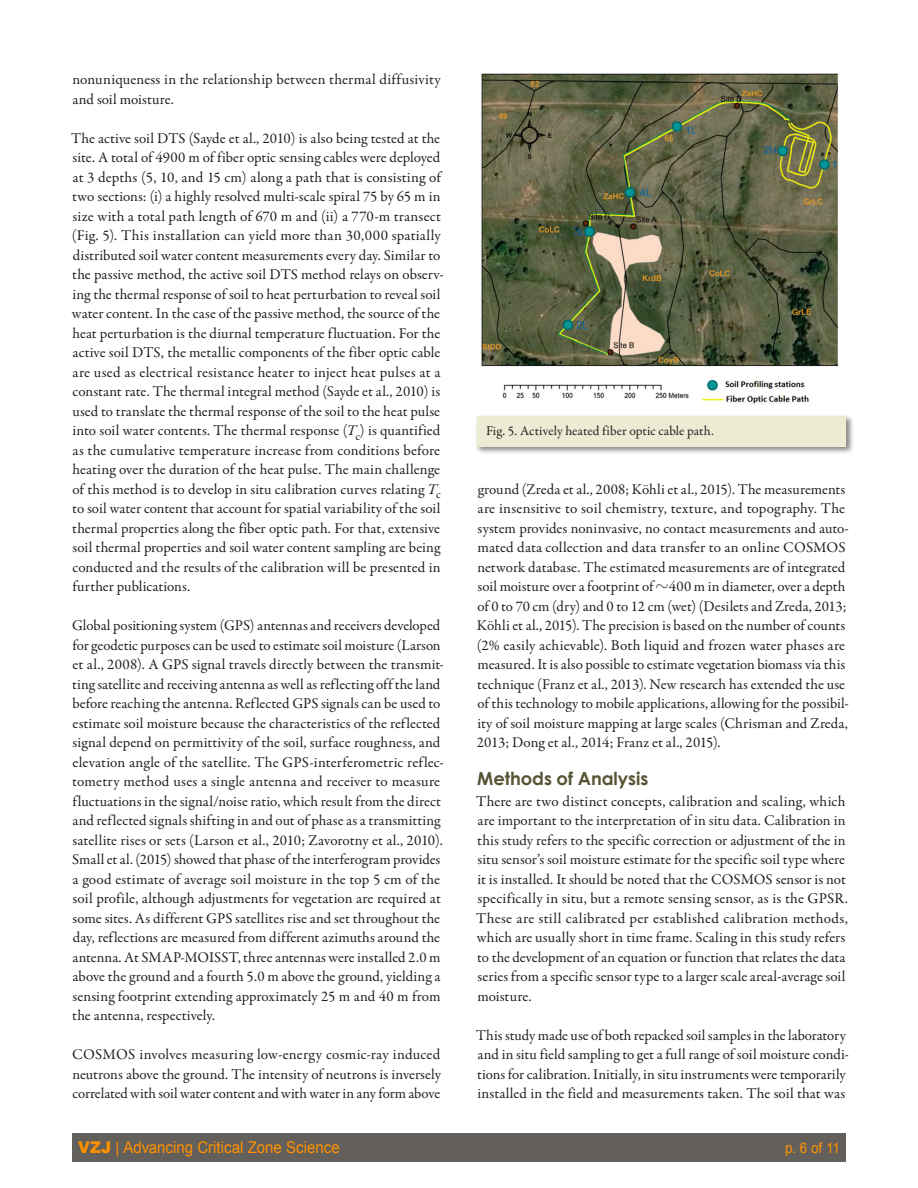
<style>
.page{position:relative;width:918px;height:1188px;background:#fff}
.page>*{position:absolute;margin:0;border:0;box-sizing:border-box;transform-origin:0 0}
.t1{font:700 18px "Century Gothic";letter-spacing:-.005em;color:#565434}
.t2{font:16.2px "Arial";color:#ff9100;scale:.93 1}
.t3{font:15px/19.5px "Garamond Premr Pro";letter-spacing:.005em;color:#231f20}
.t4{font:14.55px "Arial";color:#ff9100;scale:.93 1}
.t5{font:13.5px "Garamond Premr Pro";letter-spacing:.005em;color:#231f20}
.s1{font-style:italic}
.s2{font-family:"CCP Font"}
.s3{font-weight:900}
</style>
<div class="page">
<div style="left:72px;top:1133px;width:774px;height:28px;background:#635f5b"></div>
<img style="left:481px;top:73px;width:357px;height:331px">
<div style="left:475px;top:414px;width:379px;height:41px;background:#635f5b;opacity:.75"></div>
<div style="left:477px;top:416px;width:369px;height:30px;background:#ececd4"></div>
<p class="t3" style="left:72px;top:70px;width:370px">nonuniqueness in the relationship between thermal diffusivity and soil moisture.</p>
<p class="t3" style="left:71px;top:128px;width:374px">The active soil DTS (Sayde et al., 2010) is also being tested at the site. A total of 4900 m of fiber optic sensing cables were deployed at 3 depths (5, 10, and 15 cm) along a path that is consisting of two sections: (i) a highly resolved multi-scale spiral 75 by 65 m in size with a total path length of 670 m and (ii) a 770-m transect (Fig. 5). This installation can yield more than 30,000 spatially distributed soil water content measurements every day. Similar to the passive method, the active soil DTS method relays on observ&shy;ing the thermal response of soil to heat perturbation to reveal soil water content. In the case of the passive method, the source of the heat perturbation is the diurnal temperature fluctuation. For the active soil DTS, the metallic components of the fiber optic cable are used as electrical resistance heater to inject heat pulses at a constant rate. The thermal integral method (Sayde et al., 2010) is used to translate the thermal response of the soil to the heat pulse into soil water contents. The thermal response (<span class="s1">T</span><sub>c</sub>) is quantified as the cumulative temperature increase from conditions before heating over the duration of the heat pulse. The main challenge of this method is to develop in situ calibration curves relating <span class="s1">T</span><sub>c </sub>to soil water content that account for spatial variability of the soil thermal properties along the fiber optic path. For that, extensive soil thermal properties and soil water content sampling are being conducted and the results of the calibration will be presented in further publications.</p>
<p class="t3" style="left:72px;top:616px;width:373px">Global positioning system (GPS) antennas and receivers developed for geodetic purposes can be used to estimate soil moisture (Larson et al., 2008). A GPS signal travels directly between the transmit&shy;ting satellite and receiving antenna as well as reflecting off the land before reaching the antenna. Reflected GPS signals can be used to estimate soil moisture because the characteristics of the reflected signal depend on permittivity of the soil, surface roughness, and elevation angle of the satellite. The GPS-interferometric reflec&shy;tometry method uses a single antenna and receiver to measure fluctuations in the signal/noise ratio, which result from the direct and reflected signals shifting in and out of phase as a transmitting satellite rises or sets (Larson et al., 2010; Zavorotny et al., 2010).<br>Small et al. (2015) showed that phase of the interferogram provides a good estimate of average soil moisture in the top 5 cm of the soil profile, although adjustments for vegetation are required at some sites. As different GPS satellites rise and set throughout the day, reflections are measured from different azimuths around the antenna. At SMAP-MOISST, three antennas were installed 2.0 m above the ground and a fourth 5.0 m above the ground, yielding a sensing footprint extending approximately 25 m and 40 m from the antenna, respectively.</p>
<p class="t3" style="left:72px;top:1045px;width:370px;text-align:justify">COSMOS involves measuring low-energy cosmic-ray induced neutrons above the ground. The intensity of neutrons is inversely correlated with soil water content and with water in any form above</p>
<p class="t5" style="left:486px;top:422px;width:229px">Fig. 5. Actively heated fiber optic cable path.</p>
<p class="t3" style="left:477px;top:479px;width:374px">ground (Zreda et al., 2008; Köhli et al., 2015). The measurements are insensitive to soil chemistry, texture, and topography. The system provides noninvasive, no contact measurements and auto&shy;mated data collection and data transfer to an online COSMOS network database. The estimated measurements are of integrated soil moisture over a footprint of <span class="s2">?</span>400 m in diameter, over a depth of 0 to 70 cm (dry) and 0 to 12 cm (wet) (Desilets and Zreda, 2013; Köhli et al., 2015). The precision is based on the number of counts (2% easily achievable). Both liquid and frozen water phases are measured. It is also possible to estimate vegetation biomass via this technique (Franz et al., 2013). New research has extended the use of this technology to mobile applications, allowing for the possibil&shy;ity of soil moisture mapping at large scales (Chrisman and Zreda, 2013; Dong et al., 2014; Franz et al., 2015).</p>
<p class="t1" style="left:477px;top:764px;width:173px">Methods of Analysis</p>
<p class="t3" style="left:476px;top:791px;width:373px">There are two distinct concepts, calibration and scaling, which are important to the interpretation of in situ data. Calibration in this study refers to the specific correction or adjustment of the in situ sensor’s soil moisture estimate for the specific soil type where it is installed. It should be noted that the COSMOS sensor is not specifically in situ, but a remote sensing sensor, as is the GPSR.<br>These are still calibrated per established calibration methods, which are usually short in time frame. Scaling in this study refers to the development of an equation or function that relates the data series from a specific sensor type to a larger scale areal-average soil moisture.</p>
<p class="t3" style="left:476px;top:1025px;width:374px">This study made use of both repacked soil samples in the laboratory and in situ field sampling to get a full range of soil moisture condi&shy;tions for calibration. Initially, in situ instruments were temporarily installed in the field and measurements taken. The soil that was</p>
<p class="t2" style="left:78px;top:1136px;width:283px"><span class="s3">VZJ</span> | Advancing Critical Zone Science</p>
<p class="t4" style="left:785px;top:1138px;width:61px">p. 6 of 11</p>
</div>
